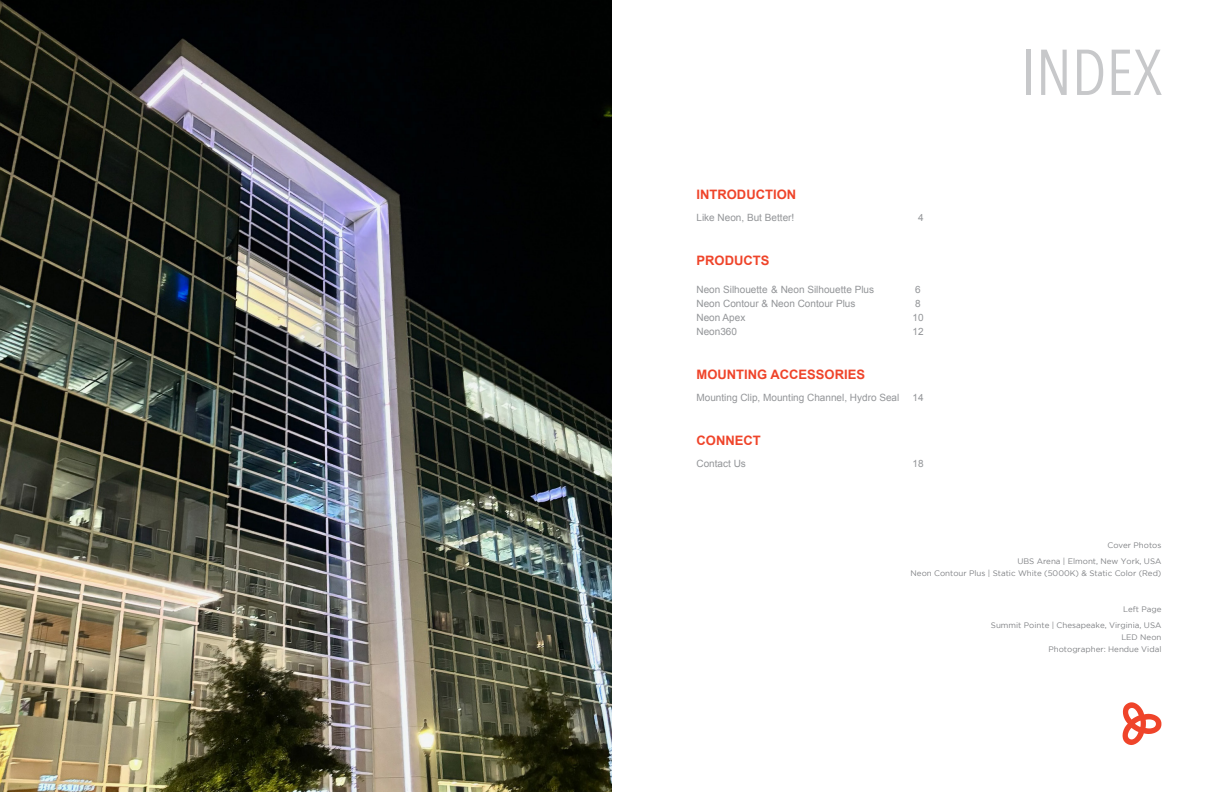
<style>
.page{position:relative;width:1224px;height:792px;background:#fff}
.page>*{position:absolute;margin:0;border:0;box-sizing:border-box;transform-origin:0 0}
.t1{font:64px "Avenir Next Condensed";color:#c7c8ca}
.t2{font:700 13px "Arial";color:#ef442a}
.t3{font:10px "Arial";color:#939598}
.t4{font:8px/16px "Gotham";color:#808285;text-align:right}
</style>
<div class="page">
<svg style="left:1123px;top:702px;width:38px;height:43px"></svg>
<img style="left:0;top:0;width:612px;height:792px">
<h2 class="t2" style="left:697px;top:186px;width:101px">INTRODUCTION</h2>
<p class="t3" style="left:697px;top:211px;width:99px">Like Neon, But Better!</p>
<p class="t3" style="left:918px;top:211px;width:7px">4</p>
<h2 class="t2" style="left:697px;top:252px;width:74px">PRODUCTS</h2>
<p class="t3" style="left:697px;top:283px;width:179px">Neon Silhouette &amp; Neon Silhouette Plus</p>
<p class="t3" style="left:915px;top:283px;width:7px">6</p>
<p class="t3" style="left:697px;top:297px;width:160px">Neon Contour &amp; Neon Contour Plus</p>
<p class="t3" style="left:915px;top:297px;width:7px">8</p>
<p class="t3" style="left:697px;top:311px;width:50px">Neon Apex</p>
<p class="t3" style="left:913px;top:311px;width:13px">10</p>
<p class="t3" style="left:697px;top:325px;width:42px">Neon360</p>
<p class="t3" style="left:913px;top:325px;width:13px">12</p>
<h2 class="t2" style="left:697px;top:366px;width:170px">MOUNTING ACCESSORIES</h2>
<p class="t3" style="left:697px;top:391px;width:204px">Mounting Clip, Mounting Channel, Hydro Seal</p>
<p class="t3" style="left:913px;top:391px;width:13px">14</p>
<h2 class="t2" style="left:697px;top:432px;width:66px">CONNECT</h2>
<p class="t3" style="left:697px;top:457px;width:51px">Contact Us</p>
<p class="t3" style="left:913px;top:457px;width:13px">18</p>
<h1 class="t1" style="left:1021px;top:18px;width:143px">INDEX</h1>
<p class="t4" style="left:1017px;top:537px;width:146px">Cover Photos<br>UBS Arena | Elmont, New York, USA</p>
<p class="t4" style="left:911px;top:565px;width:252px">Neon Contour Plus | Static White (5000K) &amp; Static Color (Red)</p>
<p class="t4" style="left:991px;top:601px;width:172px">Left Page<br>Summit Pointe | Chesapeake, Virginia, USA</p>
<p class="t4" style="left:1049px;top:631px;width:114px;line-height:12px">LED Neon<br>Photographer: Hendue Vidal</p>
</div>
